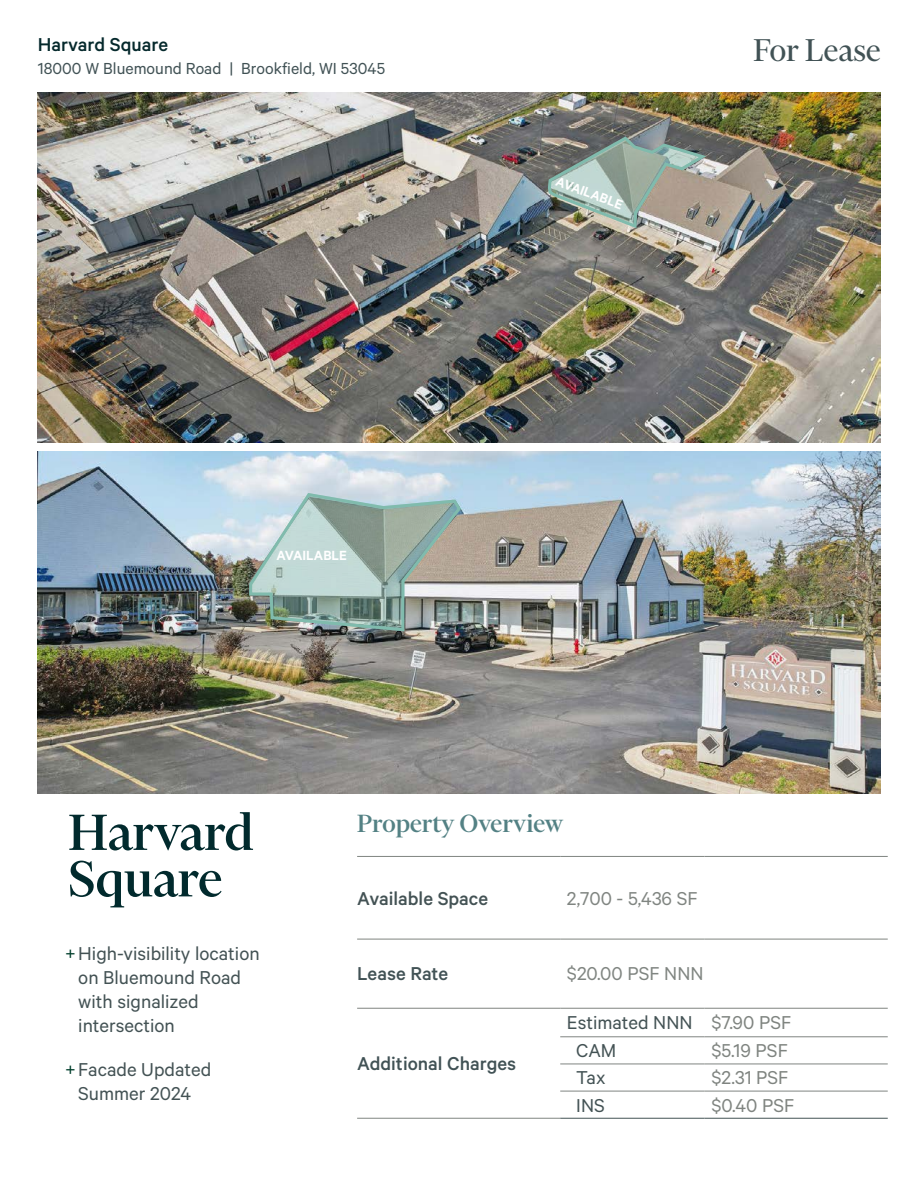
<style>
.page{position:relative;width:918px;height:1188px;background:#fff}
.page>*{position:absolute;margin:0;border:0;box-sizing:border-box;transform-origin:0 0}
.Copy_Intro{font:500 58.05px/46.5px "Financier Display";color:#012a2d}
.t1{font:36px "Financier Display";color:#415255}
.Copy_Intro-2{font:500 28.5px "Financier Display";color:#538184}
.Table_Content{font:21px/24px "Calibre";color:#435254}
.Table_Content-2{font:21px "Calibre";color:#7f8480}
.Table_Content_Bold{font:500 21px "Calibre";color:#415255}
.Table_Content_Bold-2{font:500 21px "Calibre";color:#435254}
.t2{font:500 21px "Calibre";color:#05292c}
.Bullet_Main{font:21px "Calibre";color:#808581}
.Table_Content-3{font:21px "Calibre";color:#808581}
.t3{font:18px "Calibre";color:#415255}
.t4{font:600 15px "Calibre";color:#fff}
.s1{color:#023f2c}
</style>
<div class="page">
<img style="left:38px;top:93px;width:842px;height:350px">
<img style="left:38px;top:452px;width:843px;height:342px">
<hr style="left:560px;top:856px;width:145px;height:1px;background:#7f8480">
<hr style="left:705px;top:856px;width:183px;height:1px;background:#7f8480">
<hr style="left:357px;top:939px;width:203px;height:1px;background:#7f8480">
<hr style="left:560px;top:939px;width:145px;height:1px;background:#7f8480">
<hr style="left:705px;top:939px;width:183px;height:1px;background:#7f8480">
<hr style="left:357px;top:1008px;width:203px;height:1px;background:#7f8480">
<hr style="left:560px;top:1008px;width:145px;height:1px;background:#7f8480">
<hr style="left:705px;top:1008px;width:183px;height:1px;background:#7f8480">
<hr style="left:560px;top:1036px;width:145px;height:1px;background:#808581">
<hr style="left:705px;top:1036px;width:183px;height:1px;background:#808581">
<hr style="left:560px;top:1063px;width:145px;height:1px;background:#808581">
<hr style="left:705px;top:1063px;width:183px;height:1px;background:#808581">
<hr style="left:560px;top:1091px;width:145px;height:1px;background:#808581">
<hr style="left:705px;top:1091px;width:183px;height:1px;background:#808581">
<hr style="left:357px;top:1118px;width:203px;height:1px;background:#808581">
<hr style="left:357px;top:856px;width:203px;height:1px;background:#7f8480">
<hr style="left:560px;top:1118px;width:145px;height:1px;background:#435254">
<hr style="left:705px;top:1118px;width:183px;height:1px;background:#435254">
<img style="left:546px;top:135px;width:164px;height:95px">
<img style="left:248px;top:491px;width:215px;height:142px">
<p class="t2" style="left:38px;top:33px;width:132px">Harvard Square</p>
<p class="t3" style="left:38px;top:58px;width:349px">18000 W Bluemound Road | Brookfield, WI 53045</p>
<p class="t4" style="left:560px;top:172px;width:72px;rotate:21deg">AVAILABLE</p>
<p class="t1" style="left:754px;top:32px;width:129px">For Lease</p>
<p class="t4" style="left:277px;top:547px;width:72px">AVAILABLE</p>
<p class="Copy_Intro" style="left:69px;top:809px;width:187px">Harvard<br>Square</p>
<p class="Copy_Intro-2" style="left:357px;top:809px;width:208px">Property Overview</p>
<p class="Table_Content_Bold-2" style="left:357px;top:886px;width:132px">Available Space</p>
<p class="Bullet_Main" style="left:567px;top:886px;width:132px">2,700 - 5,436 SF</p>
<p class="Table_Content" style="left:78px;top:940px;width:183px;text-indent:-14px"><span class="s1">+</span>High-visibility location on Bluemound Road with signalized intersection</p>
<p class="Table_Content" style="left:65px;top:1057px;width:148px;text-align:center"><span class="s1">+</span>Facade Updated<br>Summer 2024</p>
<p class="Table_Content_Bold" style="left:357px;top:962px;width:93px">Lease Rate</p>
<p class="Table_Content-3" style="left:567px;top:962px;width:138px">$20.00 PSF NNN</p>
<p class="Table_Content_Bold" style="left:357px;top:1051px;width:161px">Additional Charges</p>
<p class="Table_Content" style="left:567px;top:1010px;width:127px">Estimated NNN</p>
<p class="Table_Content-2" style="left:711px;top:1011px;width:81px">$7.90 PSF</p>
<p class="Table_Content" style="left:576px;top:1038px;width:42px">CAM</p>
<p class="Table_Content-2" style="left:711px;top:1038px;width:78px">$5.19 PSF</p>
<p class="Table_Content" style="left:576px;top:1065px;width:31px">Tax</p>
<p class="Table_Content-2" style="left:711px;top:1066px;width:79px">$2.31 PSF</p>
<p class="Table_Content" style="left:576px;top:1092px;width:30px">INS</p>
<p class="Table_Content-2" style="left:711px;top:1093px;width:84px">$0.40 PSF</p>
</div>
